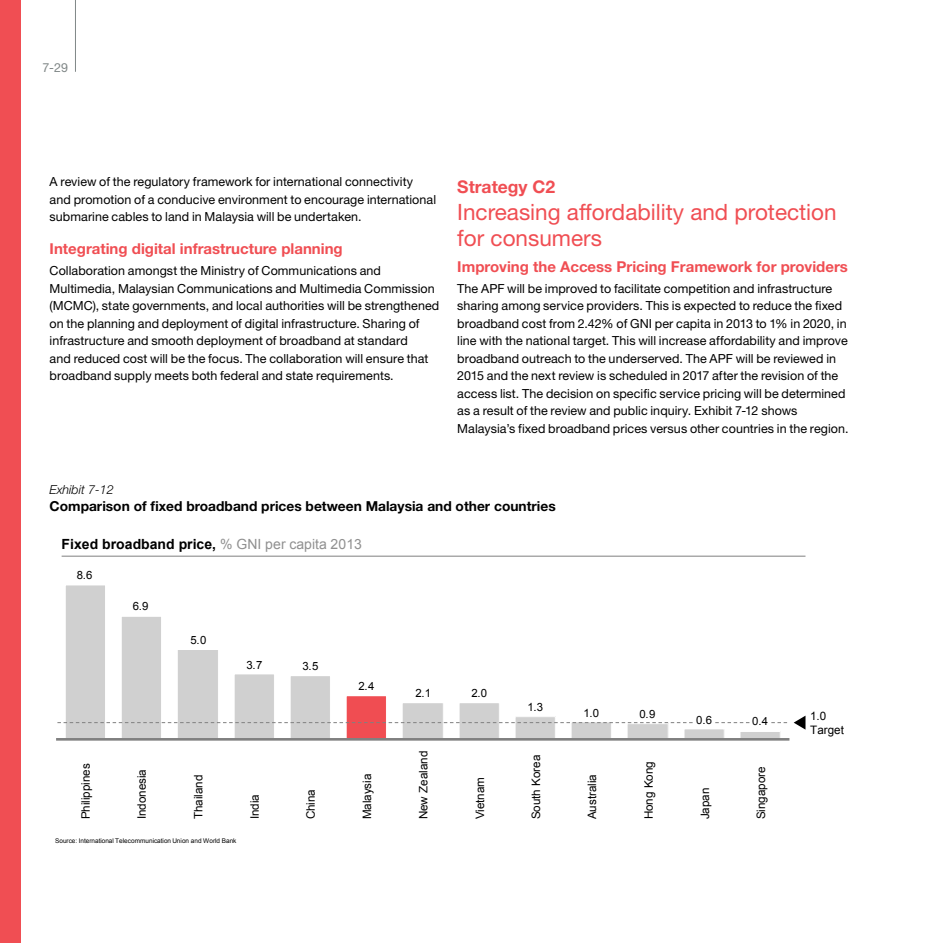
<style>
.page{position:relative;width:943px;height:943px;background:#fff}
.page>*{position:absolute;margin:0;border:0;box-sizing:border-box;transform-origin:0 0}
.t1{font:22.5px/26.2px "Helvetica Neue LT Std";color:#f04e53}
.t2{font:700 17.5px "Helvetica Neue LT Std";color:#f04e53}
.t3{font:700 15px "Helvetica Neue LT Std";color:#f04e53}
.t4{font:700 14px "Arial";color:#000}
.t5{font:700 13.75px "Helvetica Neue LT Std";color:#000}
.t6{font:12.5px/17.5px "Helvetica Neue LT Std";letter-spacing:.005em;color:#000}
.t7{font:italic 300 12.5px "Helvetica Neue LT Std";color:#000}
.t8{font:12.5px "Helvetica Neue LT Std";color:#808787}
.t9{font:11.62px/14px "Arial";color:#000}
.t10{font:11.38px "Arial";color:#000}
.t11{font:6.5px "Arial";letter-spacing:.005em;color:#000}
.s1{font-weight:400;color:#909090}
</style>
<div class="page">
<div style="left:0;top:0;width:21px;height:943px;background:#f04e53"></div>
<hr style="left:75px;top:0;width:1px;height:72px;background:#808787">
<div style="left:65px;top:585px;width:40px;height:154px;background:#d0d0d0"></div>
<div style="left:65px;top:584px;width:41px;height:155px;border:1px solid #fff"></div>
<div style="left:121px;top:616px;width:40px;height:123px;background:#d0d0d0"></div>
<div style="left:121px;top:616px;width:41px;height:123px;border:1px solid #fff"></div>
<div style="left:177px;top:649px;width:41px;height:90px;background:#d0d0d0"></div>
<div style="left:177px;top:649px;width:42px;height:90px;border:1px solid #fff"></div>
<div style="left:234px;top:674px;width:40px;height:65px;background:#d0d0d0"></div>
<div style="left:234px;top:673px;width:41px;height:66px;border:1px solid #fff"></div>
<div style="left:290px;top:675px;width:40px;height:64px;background:#d0d0d0"></div>
<div style="left:290px;top:675px;width:41px;height:64px;border:1px solid #fff"></div>
<div style="left:346px;top:695px;width:40px;height:44px;background:#f04d52"></div>
<div style="left:346px;top:695px;width:41px;height:44px;border:1px solid #fff"></div>
<div style="left:402px;top:702px;width:41px;height:37px;background:#d0d0d0"></div>
<div style="left:402px;top:702px;width:42px;height:37px;border:1px solid #fff"></div>
<div style="left:459px;top:702px;width:40px;height:37px;background:#d0d0d0"></div>
<div style="left:458px;top:702px;width:42px;height:37px;border:1px solid #fff"></div>
<div style="left:515px;top:716px;width:40px;height:23px;background:#d0d0d0"></div>
<div style="left:514px;top:716px;width:42px;height:23px;border:1px solid #fff"></div>
<div style="left:571px;top:722px;width:40px;height:17px;background:#d0d0d0"></div>
<div style="left:570px;top:721px;width:42px;height:18px;border:1px solid #fff"></div>
<div style="left:627px;top:723px;width:41px;height:16px;background:#d0d0d0"></div>
<div style="left:626px;top:723px;width:42px;height:16px;border:1px solid #fff"></div>
<div style="left:684px;top:728px;width:40px;height:11px;background:#d0d0d0"></div>
<div style="left:683px;top:728px;width:41px;height:11px;border:1px solid #fff"></div>
<div style="left:740px;top:731px;width:40px;height:8px;background:#d0d0d0"></div>
<div style="left:739px;top:731px;width:41px;height:8px;border:1px solid #fff"></div>
<hr style="left:57px;top:738px;width:731px;height:2px;background:#808080">
<svg style="left:715px;top:722px;width:35px;height:1px"></svg>
<svg style="left:57px;top:722px;width:636px;height:1px"></svg>
<svg style="left:771px;top:716px;width:34px;height:13px"></svg>
<hr style="left:62px;top:555px;width:743px;height:1px;background:#808080">
<p class="t8" style="left:42px;top:60px;width:27px">7-29</p>
<p class="t6" style="left:50px;top:173px;width:388px">A review of the regulatory framework for international connectivity and promotion of a conducive environment to encourage international submarine cables to land in Malaysia will be undertaken.</p>
<p class="t3" style="left:50px;top:239px;width:294px">Integrating digital infrastructure planning</p>
<p class="t6" style="left:50px;top:262px;width:391px">Collaboration amongst the Ministry of Communications and Multimedia, Malaysian Communications and Multimedia Commission (MCMC), state governments, and local authorities will be strengthened on the planning and deployment of digital infrastructure. Sharing of infrastructure and smooth deployment of broadband at standard<br>and reduced cost will be the focus. The collaboration will ensure that broadband supply meets both federal and state requirements.</p>
<h2 class="t2" style="left:457px;top:176px;width:99px">Strategy C2</h2>
<h1 class="t1" style="left:457px;top:198px;width:381px">Increasing affordability and protection for consumers</h1>
<p class="t3" style="left:457px;top:257px;width:392px">Improving the Access Pricing Framework for providers</p>
<p class="t6" style="left:457px;top:279px;width:393px">The APF will be improved to facilitate competition and infrastructure sharing among service providers. This is expected to reduce the fixed broadband cost from 2.42% of GNI per capita in 2013 to 1% in 2020, in line with the national target. This will increase affordability and improve broadband outreach to the underserved. The APF will be reviewed in 2015 and the next review is scheduled in 2017 after the revision of the access list. The decision on specific service pricing will be determined as a result of the review and public inquiry. Exhibit 7-12 shows Malaysia’s fixed broadband prices versus other countries in the region.</p>
<p class="t7" style="left:50px;top:482px;width:66px">Exhibit 7-12</p>
<p class="t5" style="left:50px;top:498px;width:507px">Comparison of fixed broadband prices between Malaysia and other countries</p>
<p class="t4" style="left:62px;top:535px;width:302px">Fixed broadband price, <span class="s1">% GNI per capita 2013</span></p>
<p class="t10" style="left:77px;top:567px;width:17px">8.6</p>
<p class="t10" style="left:133px;top:598px;width:17px">6.9</p>
<p class="t10" style="left:190px;top:632px;width:17px">5.0</p>
<p class="t10" style="left:246px;top:657px;width:17px">3.7</p>
<p class="t10" style="left:302px;top:658px;width:17px">3.5</p>
<p class="t9" style="left:79px;top:819px;width:57px;rotate:-90deg">Philippines</p>
<p class="t9" style="left:135px;top:819px;width:52px;rotate:-90deg">Indonesia</p>
<p class="t9" style="left:191px;top:819px;width:46px;rotate:-90deg">Thailand</p>
<p class="t11" style="left:55px;top:836px;width:183px">Source: International Telecommunication Union and World Bank</p>
<p class="t9" style="left:248px;top:819px;width:27px;rotate:-90deg">India</p>
<p class="t9" style="left:304px;top:819px;width:32px;rotate:-90deg">China</p>
<p class="t10" style="left:358px;top:679px;width:17px">2.4</p>
<p class="t9" style="left:360px;top:819px;width:47px;rotate:-90deg">Malaysia</p>
<p class="t10" style="left:415px;top:686px;width:17px">2.1</p>
<p class="t10" style="left:471px;top:686px;width:17px">2.0</p>
<p class="t9" style="left:416px;top:819px;width:70px;rotate:-90deg">New Zealand</p>
<p class="t9" style="left:473px;top:819px;width:44px;rotate:-90deg">Vietnam</p>
<p class="t10" style="left:527px;top:700px;width:17px">1.3</p>
<p class="t9" style="left:529px;top:819px;width:66px;rotate:-90deg">South Korea</p>
<p class="t10" style="left:583px;top:705px;width:17px">1.0</p>
<p class="t10" style="left:639px;top:707px;width:17px">0.9</p>
<p class="t9" style="left:585px;top:819px;width:47px;rotate:-90deg">Australia</p>
<p class="t9" style="left:641px;top:819px;width:60px;rotate:-90deg">Hong Kong</p>
<p class="t10" style="left:696px;top:712px;width:17px">0.6</p>
<p class="t10" style="left:752px;top:714px;width:17px">0.4</p>
<p class="t9" style="left:698px;top:819px;width:33px;rotate:-90deg">Japan</p>
<p class="t9" style="left:754px;top:819px;width:54px;rotate:-90deg">Singapore</p>
<p class="t9" style="left:810px;top:709px;width:35px">1.0<br>Target</p>
</div>
